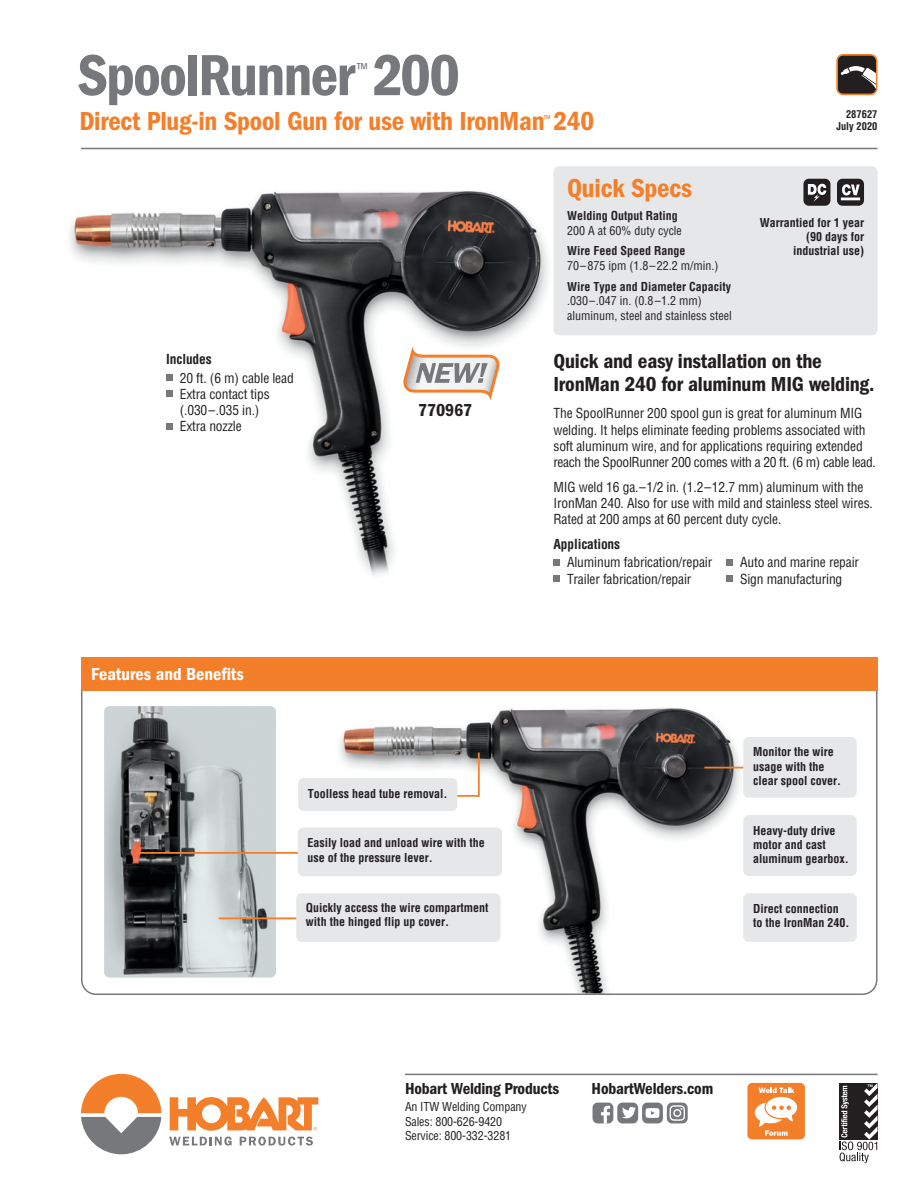
<style>
.page{position:relative;width:918px;height:1188px;background:#fff}
.page>*{position:absolute;margin:0;border:0;box-sizing:border-box;transform-origin:0 0}
.t1{font:60px "ITC Franklin Gothic Std Dm Cd";letter-spacing:-.025em;color:#76787b}
.t2{font:27px "ITC Franklin Gothic Std Dm Cd";letter-spacing:-.01em;color:#f47f2a}
.t3{font:21px/22.5px "ITC Franklin Gothic Std Dm Cd";letter-spacing:-.01em;color:#231f20}
.t4{font:18px "ITC Franklin Gothic Std Dm Cd";color:#fff}
.t5{font:18px "ITC Franklin Gothic Std Dm Cd";letter-spacing:-.01em;color:#231f20}
.t6{font:16.5px "ITC Franklin Gothic Std Dm Cd";letter-spacing:-.01em;color:#231f20}
.t7{font:condensed 16.5px "ITC Franklin Gothic Std";color:#76787b}
.t8{font:condensed 13.5px/16.2px "Helvetica";letter-spacing:-.01em;color:#231f20}
.t9{font:700 condensed 13.5px "Helvetica";letter-spacing:-.01em;color:#231f20}
.t10{font:700 condensed 12px/14.4px "Helvetica";color:#231f20}
.t11{font:condensed 12px/14.4px "Helvetica";letter-spacing:-.005em;color:#231f20}
.t12{font:700 condensed 10.5px "Helvetica";color:#231f20}
.t13{font:condensed 10.5px "ITC Franklin Gothic Std";color:#f47f2a}
.s1{font-weight:400}
.s2{font-weight:700}
</style>
<div class="page">
<svg style="left:81px;top:690px;width:797px;height:305px"></svg>
<img style="left:69px;top:167px;width:488px;height:415px">
<div style="left:554px;top:166px;width:324px;height:169px;background:#e6e7e9;border-radius:5px"></div>
<div style="left:554px;top:559px;width:6px;height:7px;background:#76787b"></div>
<div style="left:726px;top:559px;width:6px;height:7px;background:#76787b"></div>
<svg style="left:554px;top:576px;width:6px;height:6px"></svg>
<svg style="left:726px;top:576px;width:6px;height:6px"></svg>
<div style="left:166px;top:375px;width:7px;height:6px;background:#76787b"></div>
<div style="left:166px;top:391px;width:7px;height:6px;background:#76787b"></div>
<div style="left:166px;top:423px;width:7px;height:7px;background:#76787b"></div>
<svg style="left:836px;top:54px;width:42px;height:41px;background:#65544a"></svg>
<hr style="left:81px;top:148px;width:797px;height:1px;background:#76787b">
<div style="left:837px;top:179px;width:27px;height:27px;background:#231f20;border-radius:5px"></div>
<div style="left:840px;top:182px;width:21px;height:20px;background:#6b6869"></div>
<div style="left:840px;top:182px;width:21px;height:21px;border:1px solid #231f20"></div>
<svg style="left:841px;top:184px;width:19px;height:16px"></svg>
<div style="left:803px;top:179px;width:27px;height:27px;background:#231f20;border-radius:5px"></div>
<div style="left:807px;top:182px;width:20px;height:21px;border:1px solid #231f20"></div>
<svg style="left:808px;top:184px;width:18px;height:18px"></svg>
<div style="left:839px;top:1083px;width:38px;height:56px;background:#231f20"></div>
<svg style="left:840px;top:1083px;width:38px;height:80px"></svg>
<hr style="left:405px;top:1074px;width:473px;height:1px;background:#76787b">
<div style="left:617px;top:1103px;width:21px;height:20px;background:#76787b;border-radius:5px"></div>
<svg style="left:622px;top:1107px;width:14px;height:11px"></svg>
<div style="left:642px;top:1103px;width:21px;height:20px;background:#76787b;border-radius:5px"></div>
<div style="left:667px;top:1103px;width:21px;height:20px;background:#76787b;border-radius:5px"></div>
<svg style="left:646px;top:1108px;width:13px;height:10px"></svg>
<div style="left:593px;top:1103px;width:20px;height:20px;background:#76787b;border-radius:5px"></div>
<svg style="left:601px;top:1106px;width:9px;height:17px"></svg>
<svg style="left:670px;top:1105px;width:15px;height:16px"></svg>
<div style="left:747px;top:1083px;width:58px;height:56px;background:#f47f2a;border-radius:5px"></div>
<svg style="left:755px;top:1088px;width:42px;height:48px"></svg>
<svg style="left:170px;top:1097px;width:148px;height:34px"></svg>
<svg style="left:81px;top:1074px;width:80px;height:80px"></svg>
<svg style="left:169px;top:1137px;width:63px;height:9px"></svg>
<svg style="left:240px;top:1137px;width:73px;height:9px"></svg>
<img style="left:104px;top:706px;width:172px;height:271px;border-radius:5px">
<div style="left:81px;top:657px;width:797px;height:33px;background:#f47f2a"></div>
<hr style="left:704px;top:767px;width:49px;height:2px;background:#f47f2a">
<hr style="left:219px;top:917px;width:127px;height:2px;background:#f47f2a">
<div style="left:743px;top:893px;width:114px;height:49px;background:#e6e7e9;border-radius:5px"></div>
<hr style="left:138px;top:852px;width:177px;height:2px;background:#f47f2a">
<svg style="left:423px;top:751px;width:58px;height:47px"></svg>
<div style="left:298px;top:827px;width:204px;height:49px;background:#e6e7e9;border-radius:5px"></div>
<div style="left:296px;top:893px;width:204px;height:49px;background:#e6e7e9;border-radius:5px"></div>
<div style="left:743px;top:737px;width:114px;height:61px;background:#e6e7e9;border-radius:5px"></div>
<div style="left:743px;top:815px;width:114px;height:61px;background:#e6e7e9;border-radius:5px"></div>
<div style="left:298px;top:778px;width:159px;height:33px;background:#e6e7e9;border-radius:5px"></div>
<svg style="left:403px;top:347px;width:96px;height:53px"></svg>
<p class="t1" style="left:77px;top:55px;width:384px">SpoolRunner 200</p>
<p class="t7" style="left:357px;top:59px;width:13px">™</p>
<p class="t13" style="left:544px;top:112px;width:9px">™</p>
<p class="t12" style="left:846px;top:110px;width:33px">287627</p>
<p class="t12" style="left:836px;top:122px;width:43px">July 2020</p>
<p class="t2" style="left:79px;top:112px;width:516px">Direct Plug-in Spool Gun for use with IronMan 240</p>
<p class="t9" style="left:166px;top:354px;width:47px">Includes</p>
<p class="t8" style="left:180px;top:371px;width:115px">20 ft. (6 m) cable lead</p>
<p class="t8" style="left:180px;top:387px;width:91px">Extra contact tips (.030–.035 in.)</p>
<p class="t8" style="left:180px;top:419px;width:63px">Extra nozzle</p>
<p class="t5" style="left:418px;top:404px;width:56px">770967</p>
<p class="t4" style="left:91px;top:668px;width:154px">Features and Benefits</p>
<p class="t10" style="left:308px;top:787px;width:141px">Toolless head tube removal.</p>
<p class="t10" style="left:307px;top:837px;width:179px">Easily load and unload wire with the use of the pressure lever.</p>
<p class="t10" style="left:306px;top:901px;width:184px">Quickly access the wire compartment with the hinged flip up cover.</p>
<p class="t2" style="left:567px;top:179px;width:127px">Quick Specs</p>
<p class="t10" style="left:567px;top:210px;width:116px">Welding Output Rating<br><span class="s1">200 A at 60% duty cycle</span></p>
<p class="t11" style="left:567px;top:245px;width:153px"><span class="s2">Wire Feed Speed Range<br></span>70–875 ipm (1.8–22.2 m/min.)</p>
<p class="t11" style="left:567px;top:280px;width:166px"><span class="s2">Wire Type and Diameter Capacity </span>.030–.047 in. (0.8–1.2 mm) aluminum, steel and stainless steel</p>
<p class="t10" style="left:760px;top:216px;width:106px;text-align:right">Warrantied for 1 year (90 days for industrial use)</p>
<p class="t3" style="left:554px;top:352px;width:322px">Quick and easy installation on the<br>IronMan 240 for aluminum MIG welding.</p>
<p class="t8" style="left:554px;top:406px;width:324px">The SpoolRunner 200 spool gun is great for aluminum MIG welding. It helps eliminate feeding problems associated with soft aluminum wire, and for applications requiring extended reach the SpoolRunner 200 comes with a 20 ft. (6 m) cable lead.</p>
<p class="t8" style="left:554px;top:480px;width:321px">MIG weld 16 ga.–1/2 in. (1.2–12.7 mm) aluminum with the<br>IronMan 240. Also for use with mild and stainless steel wires.<br>Rated at 200 amps at 60 percent duty cycle.</p>
<p class="t9" style="left:554px;top:539px;width:68px">Applications</p>
<p class="t8" style="left:567px;top:555px;width:147px">Aluminum fabrication/repair</p>
<p class="t8" style="left:740px;top:555px;width:121px">Auto and marine repair</p>
<p class="t8" style="left:567px;top:572px;width:126px">Trailer fabrication/repair</p>
<p class="t8" style="left:740px;top:572px;width:104px">Sign manufacturing</p>
<p class="t10" style="left:753px;top:746px;width:89px">Monitor the wire usage with the clear spool cover.</p>
<p class="t10" style="left:753px;top:824px;width:97px">Heavy-duty drive motor and cast aluminum gearbox.</p>
<p class="t10" style="left:753px;top:902px;width:98px">Direct connection to the IronMan 240.</p>
<p class="t6" style="left:405px;top:1083px;width:156px">Hobart Welding Products</p>
<p class="t11" style="left:405px;top:1101px;width:123px">An ITW Welding Company<br>Sales: 800-626-9420<br>Service: 800-332-3281</p>
<p class="t6" style="left:592px;top:1083px;width:123px">HobartWelders.com</p>
</div>
